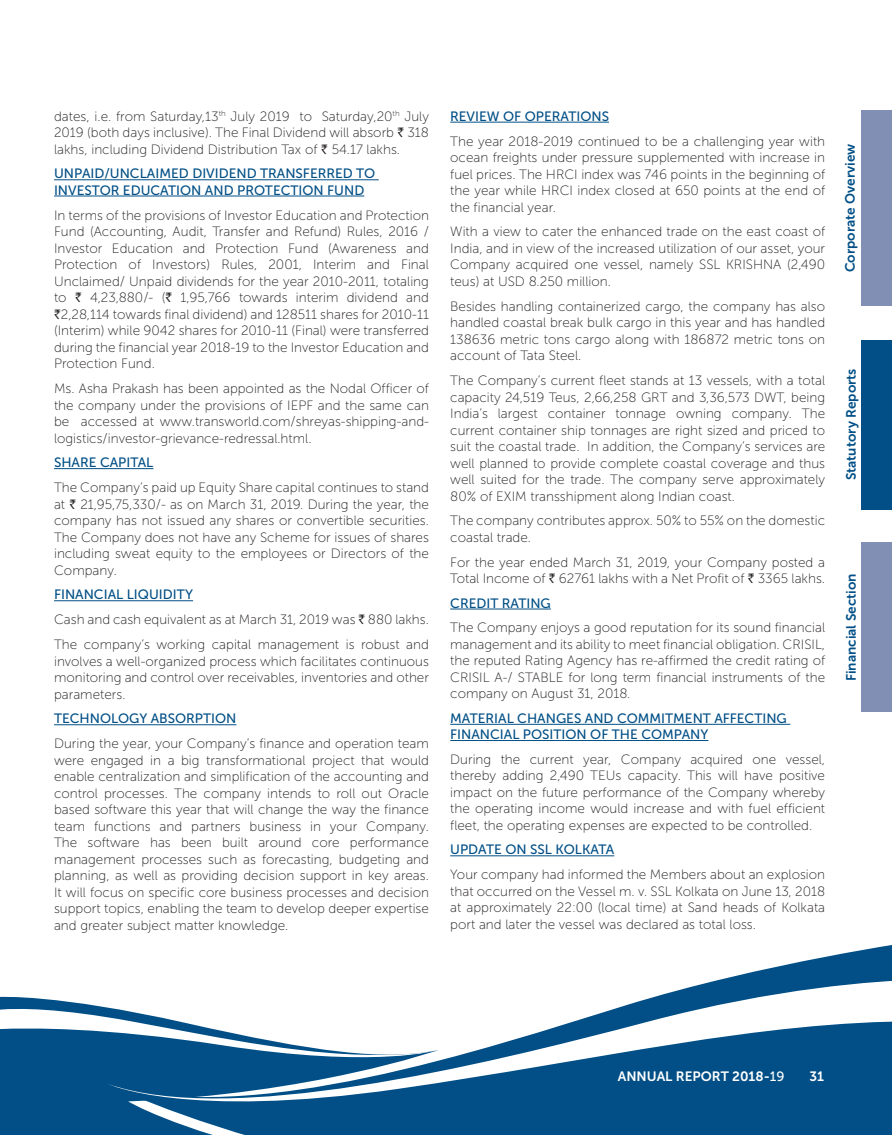
<style>
.page{position:relative;width:892px;height:1135px;background:#fff}
.page>*{position:absolute;margin:0;border:0;box-sizing:border-box;transform-origin:0 0}
.t1{font:13.5px/16.5px "Museo Sans 100";color:#231f20;text-align:justify}
.t2{font:13.5px/16.2px "Museo Sans 500";color:#014f86}
.t3{font:13.5px "Museo Sans 700";color:#014f86}
.t4{font:13.5px "Museo Sans 700";color:#fff}
.s1{font-family:"Rupee"}
.s2{font-family:"Museo Sans 500"}
</style>
<div class="page">
<svg style="left:0;top:996px;width:108px;height:138px"></svg>
<svg style="left:108px;top:945px;width:783px;height:189px"></svg>
<svg style="left:108px;top:979px;width:783px;height:146px;fill:#014f86"></svg>
<div style="left:860px;top:340px;width:31px;height:169px;background:#014f86"></div>
<div style="left:860px;top:110px;width:31px;height:196px;background:#818fb4"></div>
<div style="left:860px;top:542px;width:31px;height:170px;background:#818fb4"></div>
<hr style="left:54px;top:179px;width:324px;height:1px;background:#014f86">
<hr style="left:54px;top:195px;width:310px;height:1px;background:#014f86">
<hr style="left:54px;top:468px;width:99px;height:1px;background:#014f86">
<hr style="left:54px;top:600px;width:139px;height:1px;background:#014f86">
<hr style="left:54px;top:724px;width:182px;height:1px;background:#014f86">
<hr style="left:450px;top:122px;width:158px;height:1px;background:#014f86">
<hr style="left:450px;top:608px;width:100px;height:1px;background:#014f86">
<hr style="left:450px;top:723px;width:339px;height:1px;background:#014f86">
<hr style="left:450px;top:740px;width:258px;height:1px;background:#014f86">
<hr style="left:450px;top:855px;width:164px;height:1px;background:#014f86">
<p class="t1" style="left:54px;top:109px;width:376px">dates, i.e. from Saturday,13<sup>th</sup> July 2019 to Saturday,20<sup>th</sup> July 2019 (both days inclusive). The Final Dividend will absorb <span class="s1">`</span> 318 lakhs, including Dividend Distribution Tax of <span class="s1">`</span> 54.17 lakhs.</p>
<p class="t2" style="left:54px;top:167px;width:322px">UNPAID/UNCLAIMED DIVIDEND TRANSFERRED TO<br>INVESTOR EDUCATION AND PROTECTION FUND</p>
<p class="t1" style="left:54px;top:208px;width:376px">In terms of the provisions of Investor Education and Protection Fund (Accounting, Audit, Transfer and Refund) Rules, 2016 / Investor Education and Protection Fund (Awareness and Protection of Investors) Rules, 2001, Interim and Final Unclaimed/ Unpaid dividends for the year 2010-2011, totaling to <span class="s1">`</span> 4,23,880/- (<span class="s1">`</span> 1,95,766 towards interim dividend and <span class="s1">`</span>2,28,114 towards final dividend) and 128511 shares for 2010-11 (Interim) while 9042 shares for 2010-11 (Final) were transferred during the financial year 2018-19 to the Investor Education and Protection Fund.</p>
<p class="t1" style="left:54px;top:381px;width:376px">Ms. Asha Prakash has been appointed as the Nodal Officer of the company under the provisions of IEPF and the same can be accessed at www.transworld.com/shreyas-shipping-and&shy;logistics/investor-grievance-redressal.html.</p>
<p class="t2" style="left:54px;top:456px;width:101px">SHARE CAPITAL</p>
<p class="t1" style="left:54px;top:480px;width:376px">The Company’s paid up Equity Share capital continues to stand at <span class="s1">`</span> 21,95,75,330/- as on March 31, 2019. During the year, the company has not issued any shares or convertible securities.<br>The Company does not have any Scheme for issues of shares including sweat equity to the employees or Directors of the Company.</p>
<p class="t2" style="left:54px;top:588px;width:140px">FINANCIAL LIQUIDITY</p>
<p class="t1" style="left:54px;top:608px;width:376px;line-height:24.9px">Cash and cash equivalent as at March 31, 2019 was <span class="s1">`</span> 880 lakhs.<br>The company’s working capital management is robust and</p>
<p class="t1" style="left:54px;top:654px;width:376px">involves a well-organized process which facilitates continuous monitoring and control over receivables, inventories and other parameters.</p>
<p class="t2" style="left:54px;top:711px;width:184px">TECHNOLOGY ABSORPTION</p>
<p class="t1" style="left:54px;top:736px;width:376px">During the year, your Company’s finance and operation team were engaged in a big transformational project that would enable centralization and simplification of the accounting and control processes. The company intends to roll out Oracle based software this year that will change the way the finance team functions and partners business in your Company.<br>The software has been built around core performance management processes such as forecasting, budgeting and planning, as well as providing decision support in key areas.<br>It will focus on specific core business processes and decision support topics, enabling the team to develop deeper expertise and greater subject matter knowledge.</p>
<p class="t2" style="left:450px;top:109px;width:160px">REVIEW OF OPERATIONS</p>
<p class="t1" style="left:450px;top:134px;width:376px">The year 2018-2019 continued to be a challenging year with ocean freights under pressure supplemented with increase in fuel prices. The HRCI index was 746 points in the beginning of the year while HRCI index closed at 650 points at the end of the financial year.</p>
<p class="t1" style="left:450px;top:225px;width:376px">With a view to cater the enhanced trade on the east coast of India, and in view of the increased utilization of our asset, your Company acquired one vessel, namely SSL KRISHNA (2,490 teus) at USD 8.250 million.</p>
<p class="t1" style="left:450px;top:299px;width:376px">Besides handling containerized cargo, the company has also handled coastal break bulk cargo in this year and has handled 138636 metric tons cargo along with 186872 metric tons on account of Tata Steel.</p>
<p class="t1" style="left:450px;top:373px;width:376px">The Company’s current fleet stands at 13 vessels, with a total capacity 24,519 Teus, 2,66,258 GRT and 3,36,573 DWT, being India’s largest container tonnage owning company. The current container ship tonnages are right sized and priced to suit the coastal trade. In addition, the Company’s services are well planned to provide complete coastal coverage and thus well suited for the trade. The company serve approximately 80% of EXIM transshipment along Indian coast.</p>
<p class="t1" style="left:450px;top:513px;width:376px">The company contributes approx. 50% to 55% on the domestic coastal trade.</p>
<p class="t1" style="left:450px;top:555px;width:376px">For the year ended March 31, 2019, your Company posted a<br>Total Income of <span class="s1">`</span> 62761 lakhs with a Net Profit of <span class="s1">`</span> 3365 lakhs.</p>
<p class="t2" style="left:450px;top:596px;width:102px">CREDIT RATING</p>
<p class="t1" style="left:450px;top:620px;width:376px">The Company enjoys a good reputation for its sound financial management and its ability to meet financial obligation. CRISIL, the reputed Rating Agency has re-affirmed the credit rating of CRISIL A-/ STABLE for long term financial instruments of the company on August 31, 2018.</p>
<p class="t2" style="left:450px;top:711px;width:338px">MATERIAL CHANGES AND COMMITMENT AFFECTING<br>FINANCIAL POSITION OF THE COMPANY</p>
<p class="t1" style="left:450px;top:752px;width:376px">During the current year, Company acquired one vessel, thereby adding 2,490 TEUs capacity. This will have positive impact on the future performance of the Company whereby the operating income would increase and with fuel efficient fleet, the operating expenses are expected to be controlled.</p>
<p class="t2" style="left:450px;top:842px;width:165px">UPDATE ON SSL KOLKATA</p>
<p class="t1" style="left:450px;top:867px;width:376px">Your company had informed the Members about an explosion that occurred on the Vessel m. v. SSL Kolkata on June 13, 2018 at approximately 22:00 (local time) at Sand heads of Kolkata port and later the vessel was declared as total loss.</p>
<p class="t3" style="left:844px;top:272px;width:130px;rotate:-90deg">Corporate Overview</p>
<p class="t3" style="left:845px;top:480px;width:113px;rotate:-90deg">Statutory Reports</p>
<p class="t3" style="left:845px;top:681px;width:109px;rotate:-90deg">Financial Section</p>
<p class="t4" style="left:617px;top:1070px;width:168px">ANNUAL REPORT 2018-<span class="s2">19</span></p>
<p class="t4" style="left:808px;top:1070px;width:16px">31</p>
</div>
